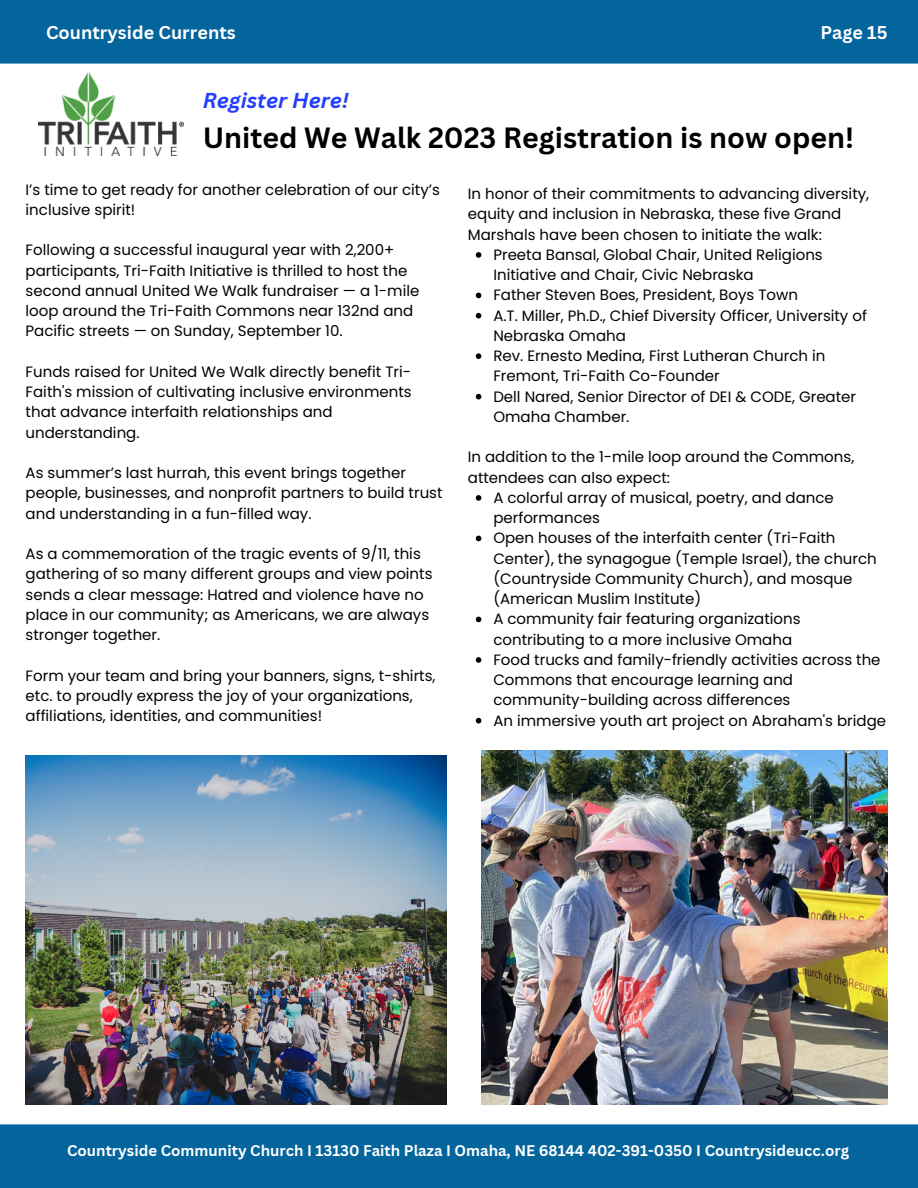
<style>
.page{position:relative;width:918px;height:1188px;background:#fff}
.page>*{position:absolute;margin:0;border:0;box-sizing:border-box;transform-origin:0 0}
.t1{font:700 28.5px "Canva Sans";color:#000}
.t2{font:italic 700 21px "Canva Sans";color:#233dff}
.t3{font:700 18px "Canva Sans";color:#fff}
.t4{font:15px/20.2px "Poppins";color:#000}
.t5{font:700 15px "Canva Sans";color:#fff}
</style>
<div class="page">
<div style="left:0;top:1124px;width:918px;height:64px;background:#04649c"></div>
<div style="left:0;top:0;width:918px;height:63px;background:#04649c"></div>
<img style="left:38px;top:73px;width:145px;height:83px">
<img style="left:481px;top:750px;width:406px;height:354px">
<img style="left:26px;top:756px;width:420px;height:348px">
<svg style="left:476px;top:252px;width:5px;height:6px"></svg>
<svg style="left:476px;top:293px;width:5px;height:5px"></svg>
<svg style="left:476px;top:313px;width:5px;height:5px"></svg>
<svg style="left:476px;top:353px;width:5px;height:6px"></svg>
<svg style="left:476px;top:394px;width:5px;height:5px"></svg>
<svg style="left:476px;top:495px;width:5px;height:6px"></svg>
<svg style="left:476px;top:536px;width:5px;height:5px"></svg>
<svg style="left:476px;top:617px;width:5px;height:5px"></svg>
<svg style="left:476px;top:657px;width:5px;height:6px"></svg>
<svg style="left:476px;top:718px;width:5px;height:5px"></svg>
<p class="t3" style="left:46px;top:19px;width:191px">Countryside Currents</p>
<p class="t3" style="left:821px;top:19px;width:69px">Page 15</p>
<p class="t2" style="left:203px;top:86px;width:147px">Register Here!</p>
<p class="t1" style="left:203px;top:118px;width:653px">United We Walk 2023 Registration is now open!</p>
<p class="t4" style="left:26px;top:179px;width:416px">I’s time to get ready for another celebration of our city’s inclusive spirit!</p>
<p class="t4" style="left:26px;top:240px;width:395px">Following a successful inaugural year with 2,200+ participants, Tri-Faith Initiative is thrilled to host the second annual United We Walk fundraiser — a 1-mile loop around the Tri-Faith Commons near 132nd and Pacific streets — on Sunday, September 10.</p>
<p class="t4" style="left:26px;top:362px;width:388px">Funds raised for United We Walk directly benefit Tri-Faith's mission of cultivating inclusive environments that advance interfaith relationships and understanding.</p>
<p class="t4" style="left:26px;top:463px;width:418px">As summer’s last hurrah, this event brings together people, businesses, and nonprofit partners to build trust and understanding in a fun-filled way.</p>
<p class="t4" style="left:26px;top:544px;width:408px">As a commemoration of the tragic events of 9/11, this gathering of so many different groups and view points sends a clear message: Hatred and violence have no place in our community; as Americans, we are always stronger together.</p>
<p class="t4" style="left:26px;top:665px;width:411px">Form your team and bring your banners, signs, t-shirts, etc. to proudly express the joy of your organizations, affiliations, identities, and communities!</p>
<p class="t4" style="left:468px;top:184px;width:403px">In honor of their commitments to advancing diversity, equity and inclusion in Nebraska, these five Grand<br>Marshals have been chosen to initiate the walk:</p>
<p class="t4" style="left:493px;top:245px;width:331px">Preeta Bansal, Global Chair, United Religions<br>Initiative and Chair, Civic Nebraska</p>
<p class="t4" style="left:493px;top:285px;width:306px">Father Steven Boes, President, Boys Town</p>
<p class="t4" style="left:493px;top:305px;width:375px">A.T. Miller, Ph.D., Chief Diversity Officer, University of<br>Nebraska Omaha</p>
<p class="t4" style="left:493px;top:346px;width:334px">Rev. Ernesto Medina, First Lutheran Church in<br>Fremont, Tri-Faith Co-Founder</p>
<p class="t4" style="left:493px;top:386px;width:364px">Dell Nared, Senior Director of DEI &amp; CODE, Greater<br>Omaha Chamber.</p>
<p class="t4" style="left:468px;top:447px;width:388px">In addition to the 1-mile loop around the Commons, attendees can also expect:</p>
<p class="t4" style="left:493px;top:488px;width:342px">A colorful array of musical, poetry, and dance performances</p>
<p class="t4" style="left:493px;top:528px;width:385px">Open houses of the interfaith center (Tri-Faith Center), the synagogue (Temple Israel), the church (Countryside Community Church), and mosque (American Muslim Institute)</p>
<p class="t4" style="left:493px;top:609px;width:309px">A community fair featuring organizations contributing to a more inclusive Omaha</p>
<p class="t4" style="left:493px;top:650px;width:389px">Food trucks and family-friendly activities across the<br>Commons that encourage learning and community-building across differences</p>
<p class="t4" style="left:493px;top:710px;width:394px">An immersive youth art project on Abraham's bridge</p>
<p class="t5" style="left:67px;top:1140px;width:784px">Countryside Community Church I 13130 Faith Plaza I Omaha, NE 68144 402-391-0350 I Countrysideucc.org</p>
</div>
